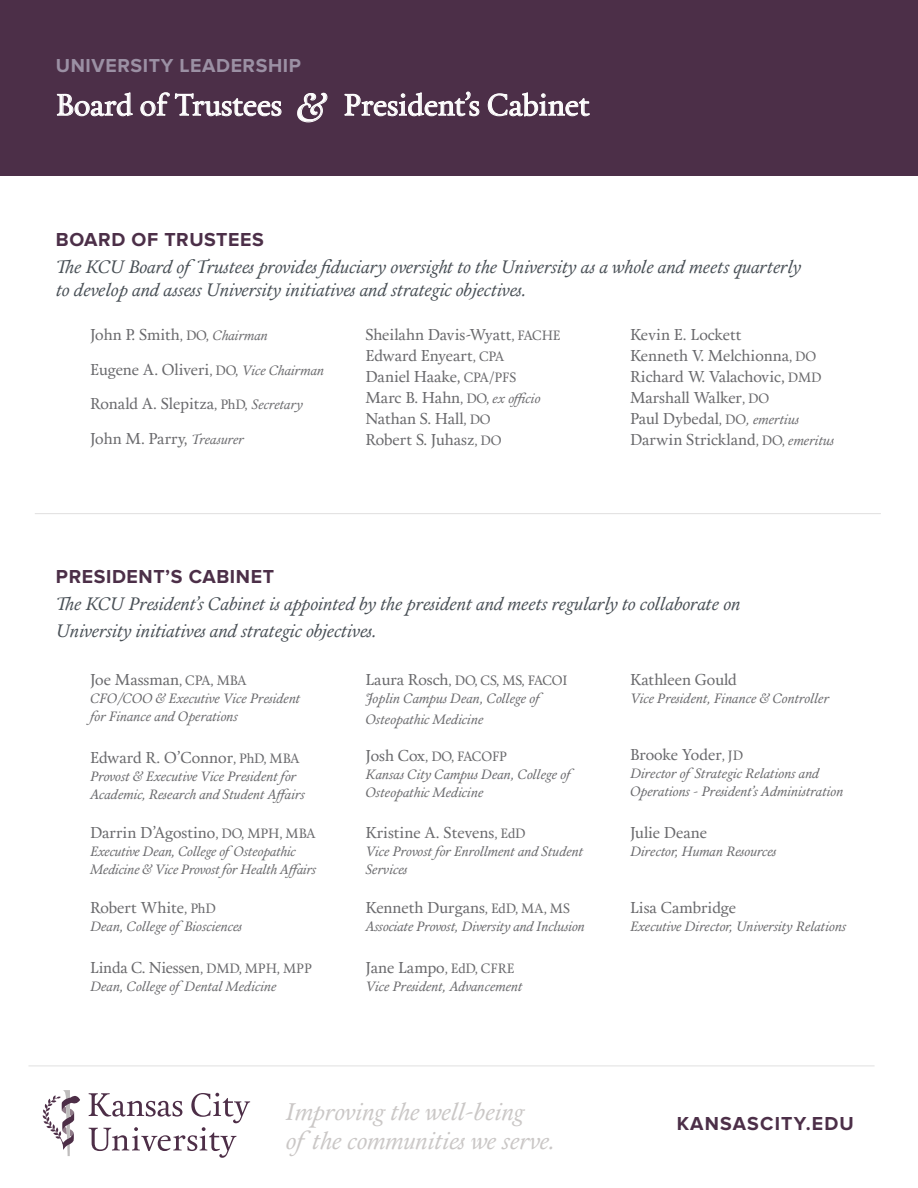
<style>
.page{position:relative;width:918px;height:1188px;background:#fff}
.page>*{position:absolute;margin:0;border:0;box-sizing:border-box;transform-origin:0 0}
.t1{font:30px "Calendas Plus";color:#fff}
.t2{font:italic 24px "Calendas Plus";color:#cac7c6}
.t3{font:700 19.5px "Proxima Nova";letter-spacing:.03em;color:#4c2f48}
.t4{font:700 19.5px "Proxima Nova";letter-spacing:.03em;color:#9b90a4}
.t5{font:700 19.5px "Proxima Nova";letter-spacing:.06em;color:#4c2f48}
.t6{font:italic 18px/27px "Calendas Plus";color:#484f55}
.Body_text_2{font:15.75px "Calendas Plus";color:#69696c}
.Body_text_2-2{font:italic 13.5px/18px "Calendas Plus";color:#69696c}
.Body_text_2-3{font:13.5px "Calendas Plus";letter-spacing:-.01em;color:#69696c}
.s1{font-style:italic;font-size:39px}
.s2{font-size:13.5px}
.s3{font-style:italic;font-size:13.5px}
.s4{font-size:15.75px}
</style>
<div class="page">
<div style="left:0;top:0;width:918px;height:176px;background:#4c2f48"></div>
<hr style="left:28px;top:1065px;width:847px;height:1px;background:#c8c7c6">
<svg style="left:43px;top:1090px;width:37px;height:66px"></svg>
<svg style="left:89px;top:1093px;width:161px;height:65px"></svg>
<svg style="left:57px;top:93px;width:76px;height:24px"></svg>
<svg style="left:141px;top:93px;width:140px;height:23px"></svg>
<svg style="left:297px;top:93px;width:30px;height:29px"></svg>
<svg style="left:345px;top:92px;width:134px;height:25px"></svg>
<svg style="left:488px;top:93px;width:102px;height:23px"></svg>
<hr style="left:35px;top:513px;width:846px;height:1px;background:#c8c7c6">
<p class="t4" style="left:56px;top:54px;width:247px">UNIVERSITY LEADERSHIP</p>
<p class="t1" style="left:56px;top:83px;width:535px">Board of Trustees <span class="s1">&amp;</span> President’s Cabinet</p>
<p class="t3" style="left:56px;top:229px;width:209px">BOARD OF TRUSTEES</p>
<p class="t6" style="left:56px;top:253px;width:746px">The KCU Board ofTrustees provides fiduciary oversight to the University as a whole and meets quarterly</p>
<p class="t6" style="left:56px;top:276px;width:472px">to develop and assess University initiatives and strategic objectives.</p>
<p class="Body_text_2" style="left:90px;top:323px;width:179px">John P. Smith<span class="s2">, DO,</span> <span class="s3">Chairman</span></p>
<p class="Body_text_2" style="left:90px;top:358px;width:235px">Eugene A. Oliveri<span class="s2">, DO,</span> <span class="s3">Vice Chairman</span></p>
<p class="Body_text_2" style="left:90px;top:392px;width:214px">Ronald A. Slepitza<span class="s2">, PhD,</span> <span class="s3">Secretary</span></p>
<p class="Body_text_2" style="left:90px;top:427px;width:155px">John M. Parry, <span class="s3">Treasurer</span></p>
<p class="Body_text_2" style="left:365px;top:323px;width:197px">Sheilahn Davis-Wyatt<span class="s2">, FACHE</span></p>
<p class="Body_text_2" style="left:365px;top:344px;width:141px">Edward Enyeart<span class="s2">, CPA</span></p>
<p class="Body_text_2" style="left:365px;top:365px;width:153px">Daniel Haake, <span class="s2">CPA/PFS</span></p>
<p class="Body_text_2" style="left:365px;top:386px;width:176px">Marc B. Hahn<span class="s2">, DO,</span> <span class="s3">ex officio</span></p>
<p class="Body_text_2" style="left:365px;top:407px;width:127px">Nathan S. Hall<span class="s2">, DO</span></p>
<p class="Body_text_2" style="left:365px;top:428px;width:138px">Robert S. Juhasz<span class="s2">, DO</span></p>
<p class="Body_text_2" style="left:630px;top:323px;width:113px">Kevin E. Lockett</p>
<p class="Body_text_2" style="left:630px;top:344px;width:188px">Kenneth V. Melchionna<span class="s2">, DO</span></p>
<p class="Body_text_2" style="left:630px;top:365px;width:193px">Richard W. Valachovic, <span class="s2">DMD</span></p>
<p class="Body_text_2" style="left:630px;top:386px;width:141px">Marshall Walker<span class="s2">, DO</span></p>
<p class="Body_text_2" style="left:630px;top:407px;width:170px">Paul Dybedal<span class="s2">, DO</span><span class="s3">, emertius</span></p>
<p class="Body_text_2" style="left:630px;top:428px;width:206px">Darwin Strickland<span class="s2">, DO,</span> <span class="s3">emeritus</span></p>
<p class="t3" style="left:56px;top:566px;width:220px">PRESIDENT’S CABINET</p>
<p class="t6" style="left:56px;top:590px;width:686px">The KCU President’s Cabinet is appointed by the president and meets regularly to collaborate on<br>University initiatives and strategic objectives.</p>
<p class="Body_text_2" style="left:90px;top:668px;width:158px">Joe Massman<span class="s2">, CPA, MBA</span></p>
<p class="Body_text_2-2" style="left:90px;top:689px;width:212px">CFO/COO &amp; Executive Vice President</p>
<p class="Body_text_2-2" style="left:90px;top:707px;width:149px">for Finance and Operations</p>
<p class="Body_text_2" style="left:90px;top:746px;width:211px">Edward R. O’Connor<span class="s2">, PhD, MBA</span></p>
<p class="Body_text_2-2" style="left:90px;top:767px;width:216px">Provost &amp; Executive Vice President for<br>Academic, Research and Student Affairs</p>
<p class="Body_text_2" style="left:90px;top:821px;width:227px">Darrin D’Agostino<span class="s2">, DO, MPH, MBA</span></p>
<p class="Body_text_2-2" style="left:90px;top:842px;width:228px">Executive Dean, College ofOsteopathic<br>Medicine &amp; Vice Provost for Health Affairs</p>
<p class="Body_text_2" style="left:90px;top:896px;width:127px">Robert White<span class="s2">, PhD</span></p>
<p class="Body_text_2-2" style="left:90px;top:917px;width:154px">Dean, College ofBiosciences</p>
<p class="Body_text_2" style="left:90px;top:956px;width:223px">Linda C. Niessen<span class="s2">, DMD, MPH, MPP</span></p>
<p class="Body_text_2-2" style="left:90px;top:977px;width:188px">Dean, College ofDental Medicine</p>
<p class="Body_text_2-3" style="left:365px;top:670px;width:204px"><span class="s4">Laura Rosch</span>, DO, CS, MS, FACOI</p>
<p class="Body_text_2-2" style="left:365px;top:687px;width:183px;line-height:21px">Joplin Campus Dean, College of<br>Osteopathic Medicine</p>
<p class="Body_text_2-3" style="left:365px;top:747px;width:143px"><span class="s4">Josh Cox</span>, DO, FACOFP</p>
<p class="Body_text_2-2" style="left:365px;top:765px;width:214px">Kansas City Campus Dean, College of<br>Osteopathic Medicine</p>
<p class="Body_text_2" style="left:365px;top:821px;width:162px">Kristine A. Stevens<span class="s2">, EdD</span></p>
<p class="Body_text_2-2" style="left:365px;top:842px;width:219px">Vice Provost for Enrollment and Student<br>Services</p>
<p class="Body_text_2" style="left:365px;top:896px;width:206px">Kenneth Durgans<span class="s2">, EdD, MA, MS</span></p>
<p class="Body_text_2-2" style="left:365px;top:917px;width:221px">Associate Provost, Diversity and Inclusion</p>
<p class="Body_text_2" style="left:365px;top:956px;width:151px">Jane Lampo<span class="s2">, EdD, CFRE</span></p>
<p class="Body_text_2-2" style="left:365px;top:977px;width:158px">Vice President, Advancement</p>
<p class="t2" style="left:286px;top:1094px;width:240px">Improving the well-being</p>
<p class="t2" style="left:286px;top:1123px;width:271px">ofthe communities we serve.</p>
<p class="Body_text_2" style="left:630px;top:668px;width:108px">Kathleen Gould</p>
<p class="Body_text_2-2" style="left:630px;top:689px;width:200px">Vice President, Finance &amp; Controller</p>
<p class="Body_text_2" style="left:630px;top:743px;width:115px">Brooke Yoder<span class="s2">, JD</span></p>
<p class="Body_text_2-2" style="left:630px;top:764px;width:215px">Director ofStrategic Relations and<br>Operations - President’s Administration</p>
<p class="Body_text_2" style="left:630px;top:821px;width:79px">Julie Deane</p>
<p class="Body_text_2-2" style="left:630px;top:842px;width:148px">Director, Human Resources</p>
<p class="Body_text_2" style="left:630px;top:896px;width:108px">Lisa Cambridge</p>
<p class="Body_text_2-2" style="left:630px;top:917px;width:218px">Executive Director, University Relations</p>
<p class="t5" style="left:677px;top:1112px;width:179px">KANSASCITY.EDU</p>
</div>
